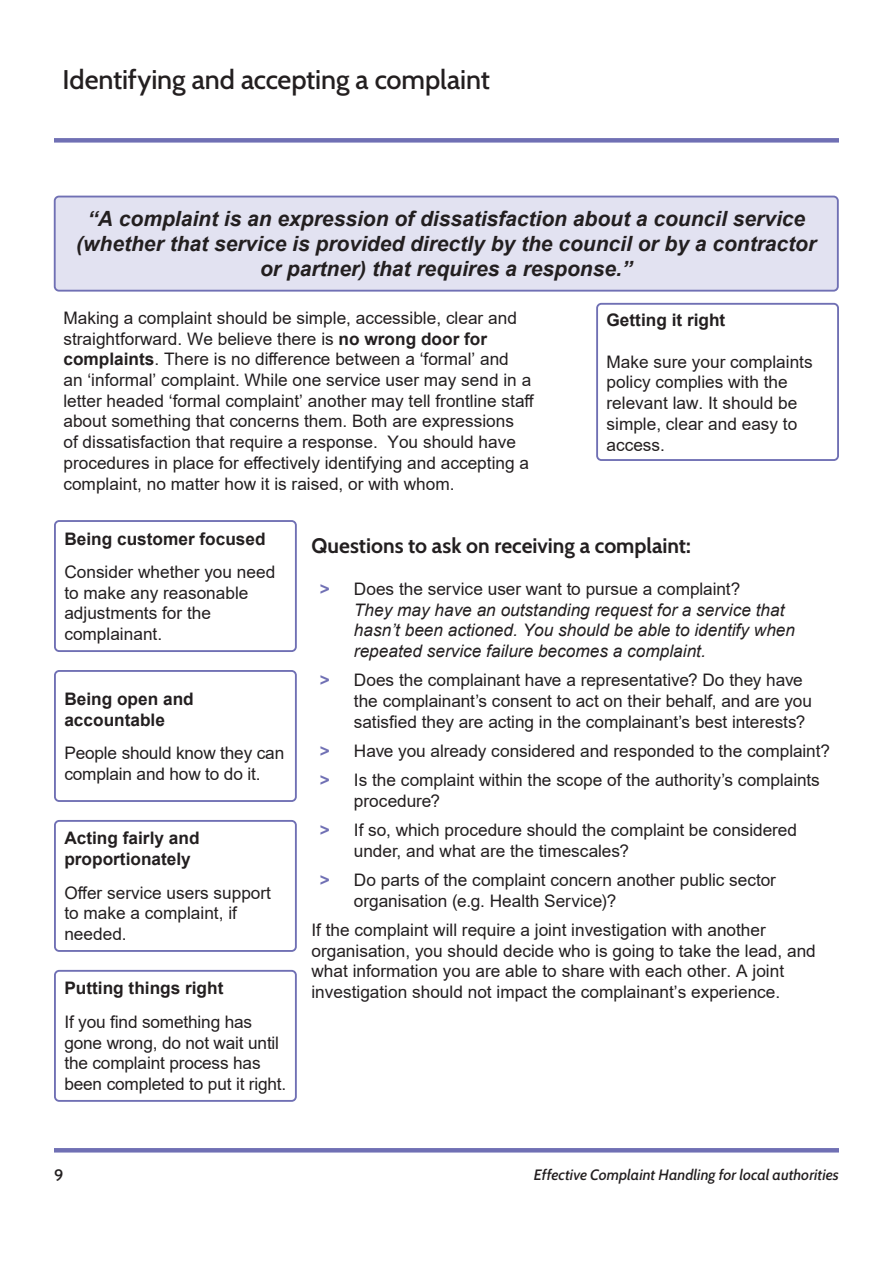
<style>
.page{position:relative;width:893px;height:1263px;background:#fff}
.page>*{position:absolute;margin:0;border:0;box-sizing:border-box;transform-origin:0 0}
.Heading_-_this{font:500 27px "Cabin";letter-spacing:-.005em;color:#231f20}
.Body_text{font:italic 700 21px/25.2px "Arial";color:#231f20;text-align:center}
._3__Second_sub{font:700 21px "Cabin";color:#231f20}
.Body_text-2{font:17.25px/20.7px "Arial";color:#231f20}
.t1{font:italic 17.25px/20.7px "Arial";color:#231f20}
.Body_text-3{font:700 17.25px/20.7px "Arial";color:#231f20}
.t2{font:500 16.5px "Cabin";color:#231f20}
.t3{font:italic 500 15px "Cabin";letter-spacing:.005em;color:#231f20}
.s1{font-weight:700}
.s2{font-weight:700;font-style:normal;color:#7070b4}
.s3{font-style:normal}
.s4{font-weight:700;color:#7070b4}
</style>
<div class="page">
<div style="left:54px;top:138px;width:785px;height:5px;background:#7070b4"></div>
<hr style="left:54px;top:1148px;width:785px;height:4px;background:#7070b4">
<div style="left:55px;top:197px;width:783px;height:94px;background:#e2e2f1;border-radius:4px"></div>
<div style="left:54px;top:196px;width:785px;height:96px;border:2px solid #7070b4;border-radius:4px"></div>
<div style="left:596px;top:303px;width:243px;height:158px;border:2px solid #7070b4;border-radius:4px"></div>
<div style="left:54px;top:520px;width:243px;height:132px;border:2px solid #7070b4;border-radius:4px"></div>
<div style="left:54px;top:670px;width:243px;height:132px;border:2px solid #7070b4;border-radius:4px"></div>
<div style="left:54px;top:820px;width:243px;height:132px;border:2px solid #7070b4;border-radius:4px"></div>
<div style="left:54px;top:970px;width:243px;height:132px;border:2px solid #7070b4;border-radius:4px"></div>
<p class="Heading_-_this" style="left:63px;top:58px;width:429px">Identifying and accepting a complaint</p>
<p class="Body_text" style="left:76px;top:207px;width:741px">“A complaint is an expression of dissatisfaction about a council service (whether that service is provided directly by the council or by a contractor or partner) that requires a response.”</p>
<p class="Body_text-2" style="left:63px;top:307px;width:472px">Making a complaint should be simple, accessible, clear and straightforward. We believe there is <span class="s1">no wrong door for complaints</span>. There is no difference between a ‘formal’ and<br>an ‘informal’ complaint. While one service user may send in a letter headed ‘formal complaint’ another may tell frontline staff about something that concerns them. Both are expressions<br>of dissatisfaction that require a response. You should have procedures in place for effectively identifying and accepting a complaint, no matter how it is raised, or with whom.</p>
<p class="Body_text-3" style="left:607px;top:310px;width:120px">Getting it right</p>
<p class="Body_text-2" style="left:607px;top:351px;width:208px">Make sure your complaints policy complies with the relevant law. It should be simple, clear and easy to access.</p>
<p class="Body_text-3" style="left:64px;top:528px;width:203px">Being customer focused</p>
<p class="Body_text-2" style="left:64px;top:561px;width:212px">Consider whether you need to make any reasonable adjustments for the complainant.</p>
<p class="Body_text-3" style="left:64px;top:689px;width:131px">Being open and accountable</p>
<p class="Body_text-2" style="left:64px;top:742px;width:221px">People should know they can complain and how to do it.</p>
<p class="Body_text-3" style="left:64px;top:828px;width:137px">Acting fairly and proportionately</p>
<p class="Body_text-2" style="left:64px;top:882px;width:208px">Offer service users support to make a complaint, if needed.</p>
<p class="Body_text-3" style="left:64px;top:978px;width:161px">Putting things right</p>
<p class="Body_text-2" style="left:64px;top:1011px;width:223px">If you find something has gone wrong, do not wait until the complaint process has been completed to put it right.</p>
<h3 class="_3__Second_sub" style="left:311px;top:529px;width:381px">Questions to ask on receiving a complaint:</h3>
<p class="t1" style="left:354px;top:579px;width:443px;text-indent:-34px"><span class="s2">&gt;</span> <span class="s3">Does the service user want to pursue a complaint?<br></span>They may have an outstanding request for a service that hasn’t been actioned. You should be able to identify when repeated service failure becomes a complaint.</p>
<p class="Body_text-2" style="left:354px;top:670px;width:459px;text-indent:-34px"><span class="s4">&gt;</span> Does the complainant have a representative? Do they have the complainant’s consent to act on their behalf, and are you satisfied they are acting in the complainant’s best interests?</p>
<p class="Body_text-2" style="left:320px;top:740px;width:512px"><span class="s4">&gt;</span> Have you already considered and responded to the complaint?</p>
<p class="Body_text-2" style="left:354px;top:770px;width:467px;text-indent:-34px"><span class="s4">&gt;</span> Is the complaint within the scope of the authority’s complaints procedure?</p>
<p class="Body_text-2" style="left:354px;top:819px;width:445px;text-indent:-34px"><span class="s4">&gt;</span> If so, which procedure should the complaint be considered under, and what are the timescales?</p>
<p class="Body_text-2" style="left:354px;top:869px;width:424px;text-indent:-34px"><span class="s4">&gt;</span> Do parts of the complaint concern another public sector organisation (e.g. Health Service)?</p>
<p class="Body_text-2" style="left:311px;top:919px;width:506px">If the complaint will require a joint investigation with another organisation, you should decide who is going to take the lead, and what information you are able to share with each other. A joint investigation should not impact the complainant’s experience.</p>
<p class="t2" style="left:54px;top:1162px;width:11px">9</p>
<p class="t3" style="left:534px;top:1162px;width:307px">Effective Complaint Handling for local authorities</p>
</div>
